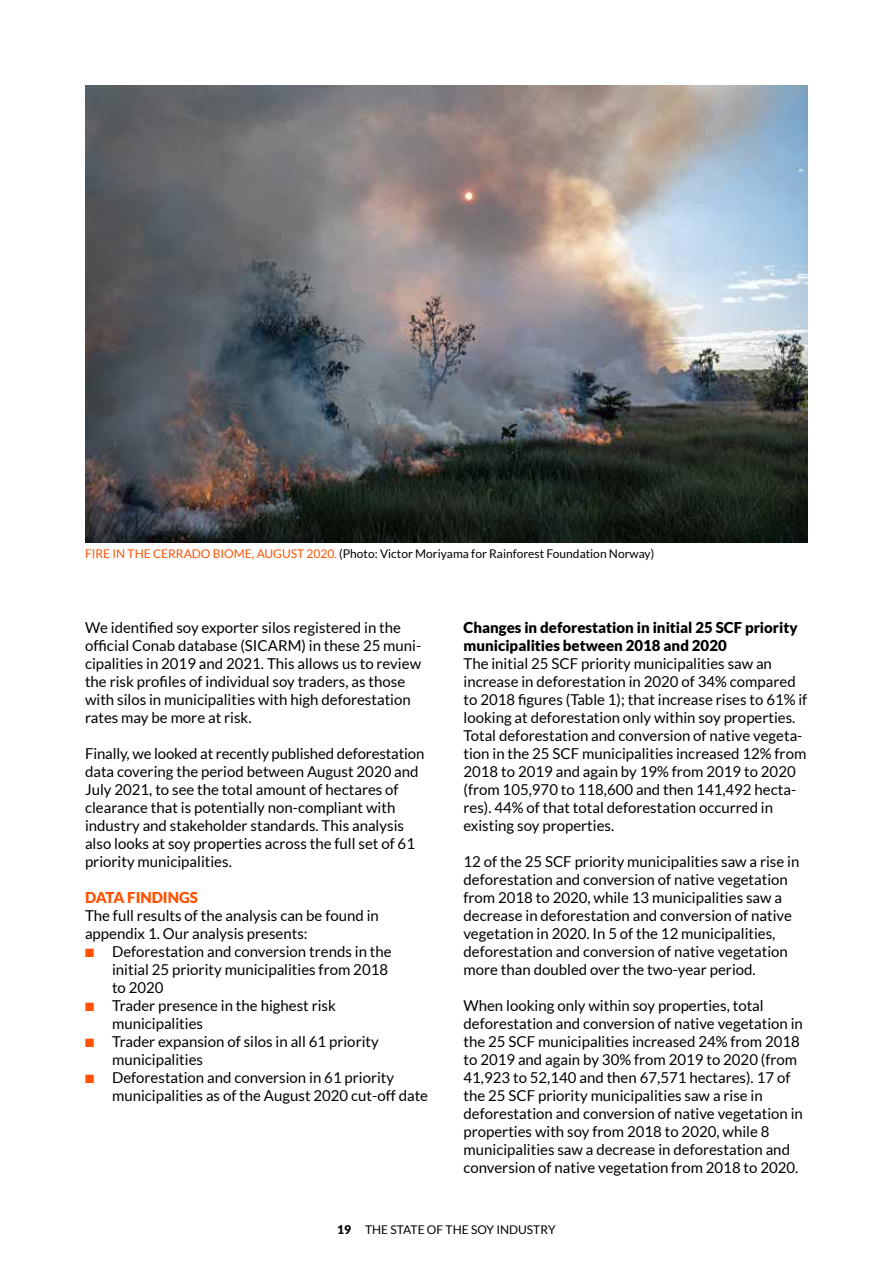
<style>
.page{position:relative;width:893px;height:1263px;background:#fff}
.page>*{position:absolute;margin:0;border:0;box-sizing:border-box;transform-origin:0 0}
.t1{font:15px/18px "Lato";color:#000}
.t2{font:900 15px/18px "Lato";color:#000}
.t3{font:900 15px "Lato";color:#ff5100}
.t4{font:12px "Lato";color:#000}
.s1{color:#ff5100}
.s2{font-weight:900}
</style>
<div class="page">
<img style="left:85px;top:85px;width:723px;height:457px">
<p class="t4" style="left:85px;top:547px;width:571px"><span class="s1">FIRE IN THE CERRADO BIOME, AUGUST 2020.</span> (Photo: Victor Moriyama for Rainforest Foundation Norway)</p>
<p class="t1" style="left:85px;top:618px;width:338px">We identified soy exporter silos registered in the official Conab database (SICARM) in these 25 muni&shy;cipalities in 2019 and 2021. This allows us to review the risk profiles of individual soy traders, as those with silos in municipalities with high deforestation rates may be more at risk.</p>
<p class="t1" style="left:85px;top:744px;width:341px">Finally, we looked at recently published deforestation data covering the period between August 2020 and July 2021, to see the total amount of hectares of clearance that is potentially non-compliant with industry and stakeholder standards. This analysis also looks at soy properties across the full set of 61 priority municipalities.</p>
<p class="t3" style="left:85px;top:889px;width:114px">DATA FINDINGS</p>
<p class="t1" style="left:85px;top:906px;width:295px">The full results of the analysis can be found in appendix 1. Our analysis presents:</p>
<p class="t1" style="left:112px;top:942px;width:281px;text-indent:-27px"><span class="s1">■</span> Deforestation and conversion trends in the initial 25 priority municipalities from 2018 to 2020</p>
<p class="t1" style="left:112px;top:996px;width:225px;text-indent:-27px"><span class="s1">■</span> Trader presence in the highest risk municipalities</p>
<p class="t1" style="left:112px;top:1032px;width:268px;text-indent:-27px"><span class="s1">■</span> Trader expansion of silos in all 61 priority municipalities</p>
<p class="t1" style="left:112px;top:1068px;width:318px;text-indent:-27px"><span class="s1">■</span> Deforestation and conversion in 61 priority municipalities as of the August 2020 cut-off date</p>
<p class="t2" style="left:463px;top:618px;width:336px">Changes in deforestation in initial 25 SCF priority municipalities between 2018 and 2020</p>
<p class="t1" style="left:463px;top:654px;width:345px">The initial 25 SCF priority municipalities saw an increase in deforestation in 2020 of 34% compared to 2018 figures (Table 1); that increase rises to 61% if looking at deforestation only within soy properties.<br>Total deforestation and conversion of native vegeta&shy;tion in the 25 SCF municipalities increased 12% from 2018 to 2019 and again by 19% from 2019 to 2020 (from 105,970 to 118,600 and then 141,492 hecta&shy;res). 44% of that total deforestation occurred in existing soy properties.</p>
<p class="t1" style="left:463px;top:852px;width:337px">12 of the 25 SCF priority municipalities saw a rise in deforestation and conversion of native vegetation from 2018 to 2020, while 13 municipalities saw a decrease in deforestation and conversion of native vegetation in 2020. In 5 of the 12 municipalities, deforestation and conversion of native vegetation more than doubled over the two-year period.</p>
<p class="t1" style="left:463px;top:996px;width:341px">When looking only within soy properties, total deforestation and conversion of native vegetation in the 25 SCF municipalities increased 24% from 2018 to 2019 and again by 30% from 2019 to 2020 (from 41,923 to 52,140 and then 67,571 hectares). 17 of the 25 SCF priority municipalities saw a rise in deforestation and conversion of native vegetation in properties with soy from 2018 to 2020, while 8 municipalities saw a decrease in deforestation and conversion of native vegetation from 2018 to 2020.</p>
<p class="t4" style="left:337px;top:1223px;width:220px"><span class="s2">19</span> THE STATE OF THE SOY INDUSTRY</p>
</div>
